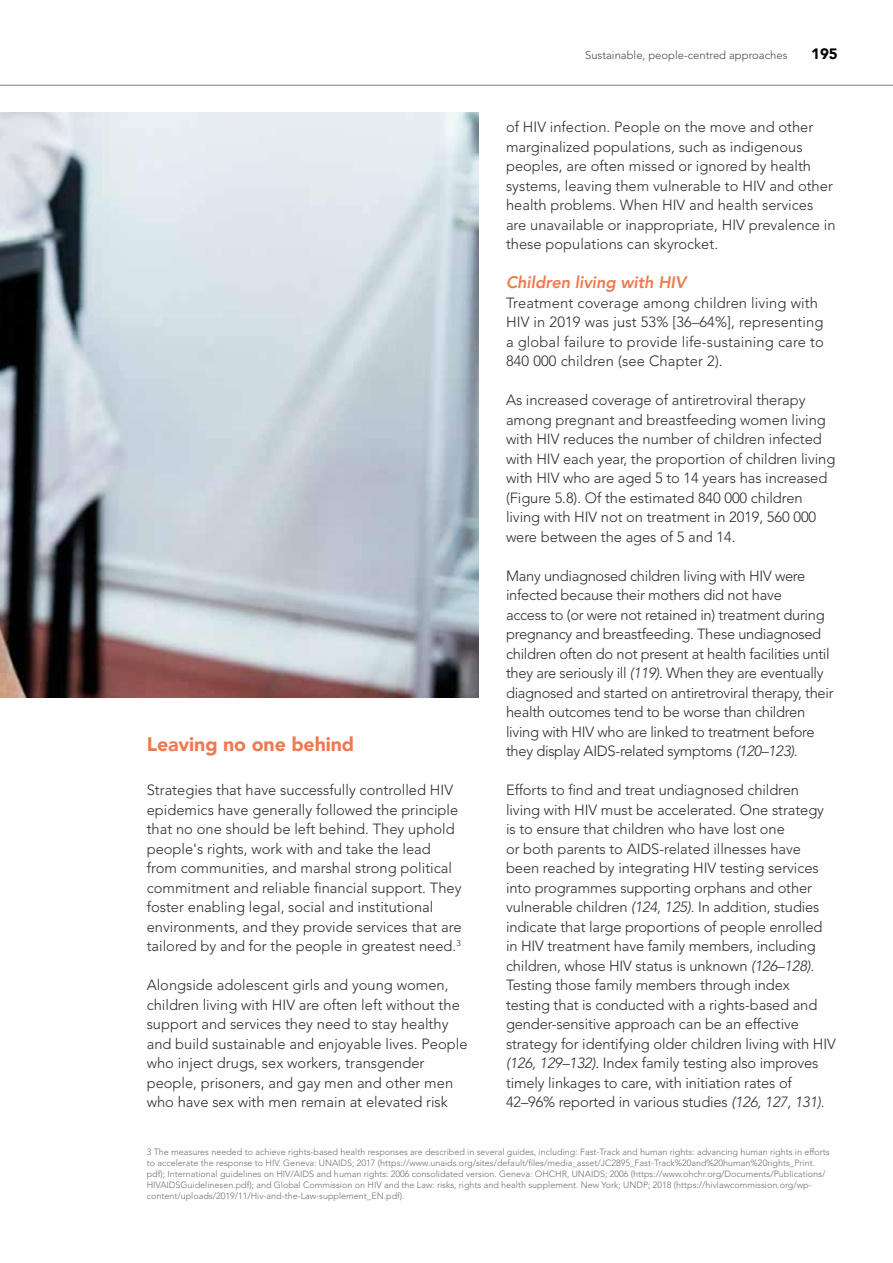
<style>
.page{position:relative;width:893px;height:1263px;background:#fff}
.page>*{position:absolute;margin:0;border:0;box-sizing:border-box;transform-origin:0 0}
.t1{font:900 19.5px "Avenir LT";letter-spacing:-.005em;color:#ef7a4e}
.t2{font:italic 800 16.5px "Avenir LT Std";letter-spacing:-.005em;color:#ef7a4e}
.t3{font:900 15px "Avenir LT";color:#000}
.t4{font:300 14.7px/19.5px "Avenir LT Std";letter-spacing:-.005em;color:#2d2d2c}
.t5{font:300 11.25px "Avenir LT Std";color:#4a4a49}
.t6{font:300 9px/10.8px "Avenir LT";color:#706f6f}
.s1{font-style:italic}
</style>
<div class="page">
<hr style="left:0;top:85px;width:893px;height:1px;background:#9d9d9c">
<img style="left:0;top:112px;width:478px;height:586px">
<h1 class="t1" style="left:147px;top:733px;width:209px">Leaving no one behind</h1>
<p class="t4" style="left:147px;top:780px;width:316px">Strategies that have successfully controlled HIV epidemics have generally followed the principle that no one should be left behind. They uphold people's rights, work with and take the lead from communities, and marshal strong political commitment and reliable financial support. They foster enabling legal, social and institutional environments, and they provide services that are tailored by and for the people in greatest need.<sup>3</sup></p>
<p class="t4" style="left:147px;top:975px;width:322px">Alongside adolescent girls and young women, children living with HIV are often left without the support and services they need to stay healthy and build sustainable and enjoyable lives. People who inject drugs, sex workers, transgender people, prisoners, and gay men and other men who have sex with men remain at elevated risk</p>
<p class="t5" style="left:585px;top:49px;width:204px">Sustainable, people-centred approaches</p>
<p class="t3" style="left:811px;top:45px;width:28px">195</p>
<p class="t4" style="left:506px;top:117px;width:331px">of HIV infection. People on the move and other marginalized populations, such as indigenous peoples, are often missed or ignored by health systems, leaving them vulnerable to HIV and other health problems. When HIV and health services are unavailable or inappropriate, HIV prevalence in these populations can skyrocket.</p>
<p class="t2" style="left:506px;top:273px;width:181px">Children living with HIV</p>
<p class="t4" style="left:506px;top:293px;width:319px">Treatment coverage among children living with HIV in 2019 was just 53% [36–64%], representing a global failure to provide life-sustaining care to 840 000 children (see Chapter 2).</p>
<p class="t4" style="left:506px;top:390px;width:331px">As increased coverage of antiretroviral therapy among pregnant and breastfeeding women living with HIV reduces the number of children infected with HIV each year, the proportion of children living with HIV who are aged 5 to 14 years has increased (Figure 5.8). Of the estimated 840 000 children living with HIV not on treatment in 2019, 560 000 were between the ages of 5 and 14.</p>
<p class="t4" style="left:506px;top:566px;width:329px">Many undiagnosed children living with HIV were infected because their mothers did not have<br>access to (or were not retained in) treatment during pregnancy and breastfeeding. These undiagnosed children often do not present at health facilities until they are seriously ill <span class="s1">(119)</span>. When they are eventually diagnosed and started on antiretroviral therapy, their health outcomes tend to be worse than children living with HIV who are linked to treatment before they display AIDS-related symptoms <span class="s1">(120–123)</span>.</p>
<p class="t4" style="left:506px;top:780px;width:331px">Efforts to find and treat undiagnosed children living with HIV must be accelerated. One strategy is to ensure that children who have lost one<br>or both parents to AIDS-related illnesses have been reached by integrating HIV testing services into programmes supporting orphans and other vulnerable children <span class="s1">(124, 125)</span>. In addition, studies indicate that large proportions of people enrolled in HIV treatment have family members, including children, whose HIV status is unknown <span class="s1">(126–128)</span>.<br>Testing those family members through index testing that is conducted with a rights-based and gender-sensitive approach can be an effective strategy for identifying older children living with HIV <span class="s1">(126, 129–132)</span>. Index family testing also improves timely linkages to care, with initiation rates of 42–96% reported in various studies <span class="s1">(126, 127, 131)</span>.</p>
<p class="t6" style="left:147px;top:1147px;width:684px">3 The measures needed to achieve rights-based health responses are described in several guides, including: Fast-Track and human rights: advancing human rights in efforts to accelerate the response to HIV. Geneva: UNAIDS; 2017 (https://www.unaids.org/sites/default/files/media_asset/JC2895_Fast-Track%20and%20human%20rights_Print. pdf); International guidelines on HIV/AIDS and human rights: 2006 consolidated version. Geneva: OHCHR, UNAIDS; 2006 (https://www.ohchr.org/Documents/Publications/ HIVAIDSGuidelinesen.pdf); and Global Commission on HIV and the Law: risks, rights and health supplement. New York; UNDP; 2018 (https://hivlawcommission.org/wp&shy;content/uploads/2019/11/Hiv-and-the-Law-supplement_EN.pdf).</p>
</div>
